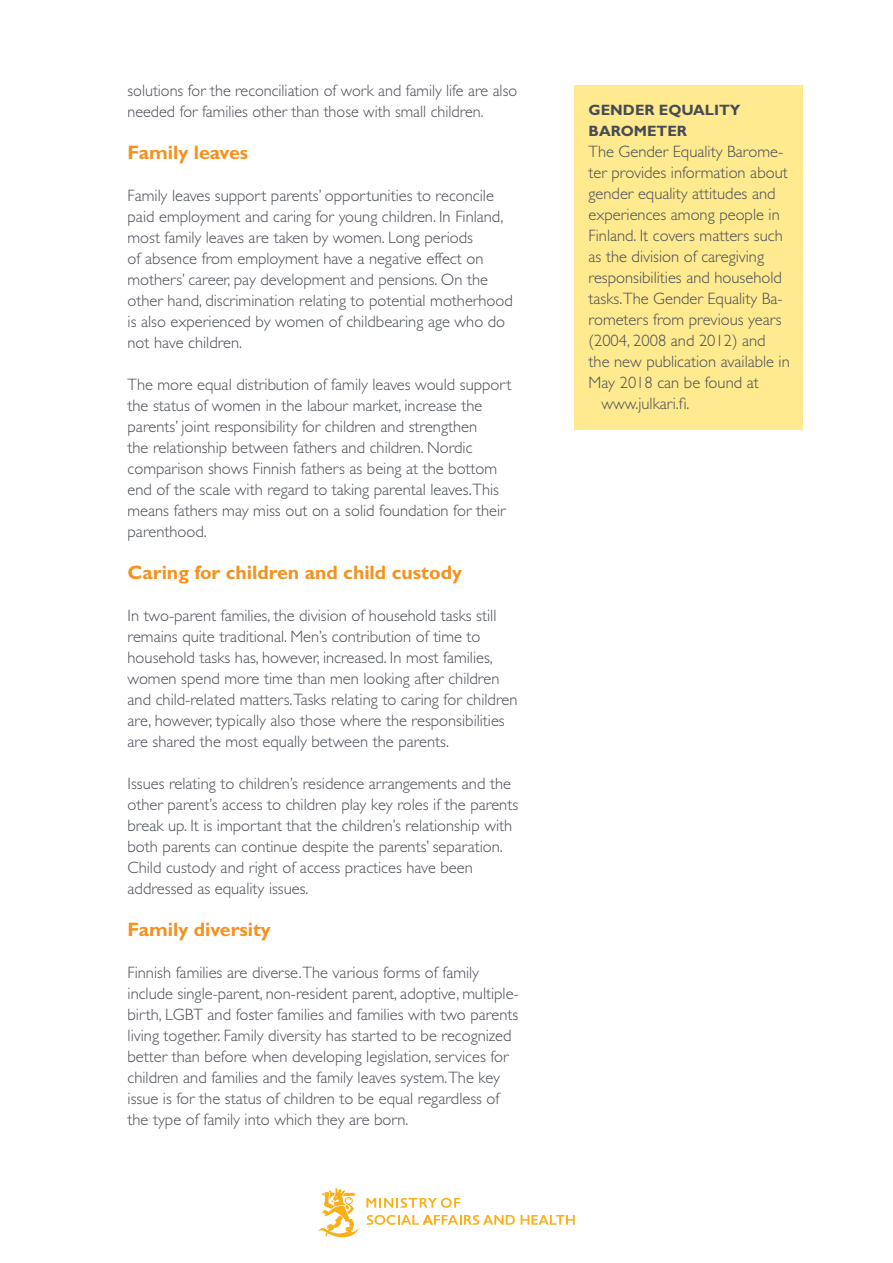
<style>
.page{position:relative;width:893px;height:1263px;background:#fff}
.page>*{position:absolute;margin:0;border:0;box-sizing:border-box;transform-origin:0 0}
.t1{font:700 19.5px "Gill Sans Std";color:#f6911e}
.t2{font:300 16.5px/21px "Gill Sans Std";color:#464b54}
.t3{font:700 15px/21px "Gill Sans Std";color:#464b54}
</style>
<div class="page">
<svg style="left:521px;top:1215px;width:54px;height:10px"></svg>
<svg style="left:366px;top:1198px;width:94px;height:10px"></svg>
<svg style="left:366px;top:1215px;width:149px;height:10px"></svg>
<svg style="left:318px;top:1188px;width:41px;height:49px"></svg>
<div style="left:574px;top:85px;width:229px;height:344px;background:#ffea90"></div>
<p class="t2" style="left:128px;top:80px;width:391px">solutions for the reconciliation of work and family life are also needed for families other than those with small children.</p>
<p class="t1" style="left:128px;top:141px;width:122px">Family leaves</p>
<p class="t2" style="left:128px;top:185px;width:387px">Family leaves support parents’ opportunities to reconcile paid employment and caring for young children. In Finland, most family leaves are taken by women. Long periods<br>of absence from employment have a negative effect on mothers’ career, pay development and pensions. On the other hand, discrimination relating to potential motherhood is also experienced by women of childbearing age who do not have children.</p>
<p class="t2" style="left:128px;top:374px;width:385px">The more equal distribution of family leaves would support the status of women in the labour market, increase the parents’ joint responsibility for children and strengthen<br>the relationship between fathers and children. Nordic comparison shows Finnish fathers as being at the bottom end of the scale with regard to taking parental leaves.This means fathers may miss out on a solid foundation for their parenthood.</p>
<p class="t1" style="left:128px;top:561px;width:336px">Caring for children and child custody</p>
<p class="t2" style="left:128px;top:605px;width:391px">In two-parent families, the division of household tasks still remains quite traditional. Men’s contribution of time to household tasks has, however, increased. In most families, women spend more time than men looking after children and child-related matters.Tasks relating to caring for children are, however, typically also those where the responsibilities are shared the most equally between the parents.</p>
<p class="t2" style="left:128px;top:773px;width:392px">Issues relating to children’s residence arrangements and the other parent’s access to children play key roles if the parents break up. It is important that the children’s relationship with both parents can continue despite the parents’ separation.<br>Child custody and right of access practices have been addressed as equality issues.</p>
<p class="t1" style="left:128px;top:918px;width:145px">Family diversity</p>
<p class="t2" style="left:128px;top:962px;width:393px">Finnish families are diverse.The various forms of family include single-parent, non-resident parent, adoptive, multiple&shy;birth, LGBT and foster families and families with two parents living together. Family diversity has started to be recognized better than before when developing legislation, services for children and families and the family leaves system.The key issue is for the status of children to be equal regardless of the type of family into which they are born.</p>
<p class="t3" style="left:589px;top:100px;width:153px">GENDER EQUALITY<br>BAROMETER</p>
<p class="t2" style="left:589px;top:141px;width:196px">The Gender Equality Barome-</p>
<p class="t2" style="left:589px;top:162px;width:201px">ter provides information about</p>
<p class="t2" style="left:589px;top:183px;width:189px">gender equality attitudes and</p>
<p class="t2" style="left:589px;top:204px;width:193px">experiences among people in</p>
<p class="t2" style="left:589px;top:225px;width:196px">Finland. It covers matters such</p>
<p class="t2" style="left:589px;top:246px;width:177px">as the division of caregiving</p>
<p class="t2" style="left:589px;top:267px;width:195px">responsibilities and household</p>
<p class="t2" style="left:589px;top:288px;width:196px">tasks.The Gender Equality Ba-</p>
<p class="t2" style="left:589px;top:309px;width:195px">rometers from previous years</p>
<p class="t2" style="left:589px;top:330px;width:179px">(2004, 2008 and 2012) and</p>
<p class="t2" style="left:589px;top:351px;width:203px">the new publication available in</p>
<p class="t2" style="left:589px;top:372px;width:172px">May 2018 can be found at</p>
<p class="t2" style="left:601px;top:393px;width:90px">www.julkari.fi.</p>
</div>
